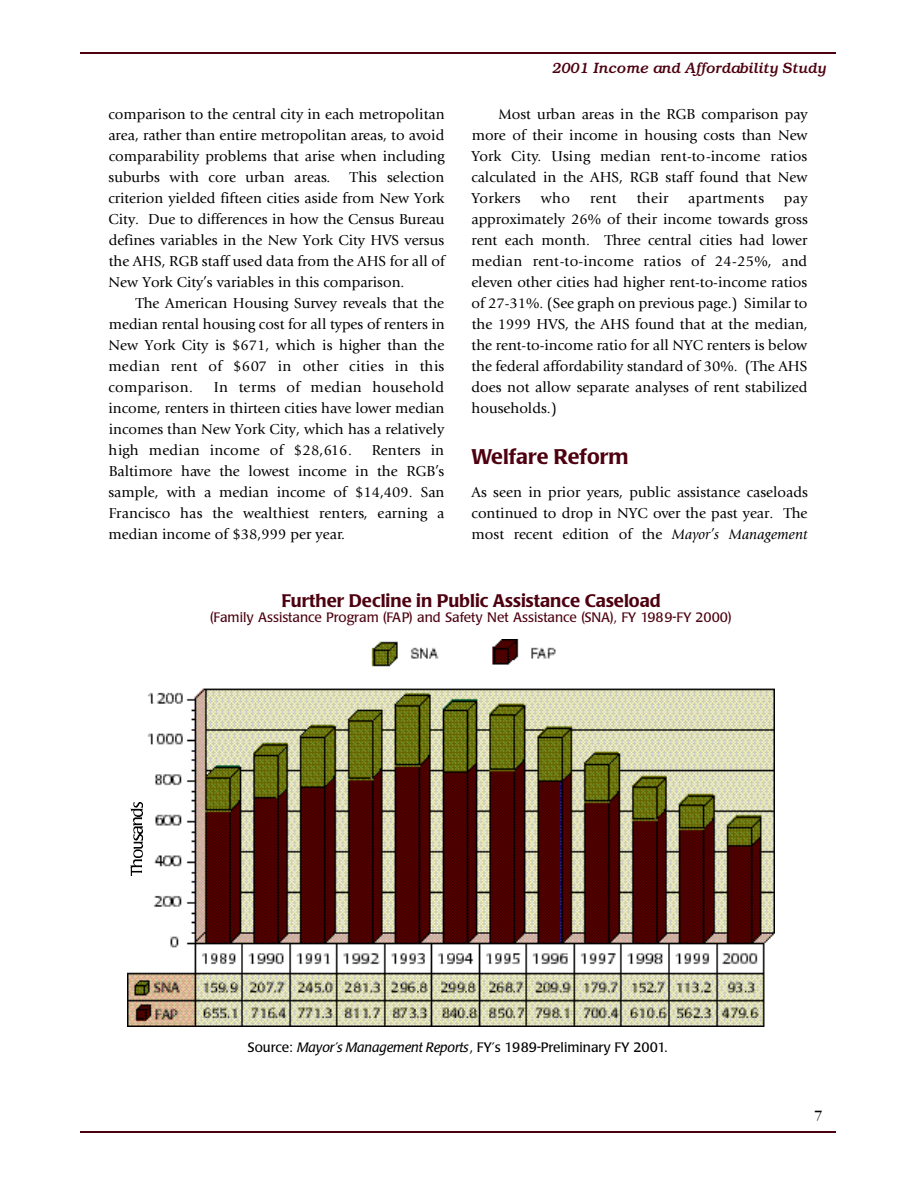
<style>
.page{position:relative;width:918px;height:1188px;background:#fff}
.page>*{position:absolute;margin:0;border:0;box-sizing:border-box;transform-origin:0 0}
.t1{font:500 21px "Poppl Laudatio";color:#4d000f}
.t2{font:500 18px "Poppl Laudatio";color:#4d000f}
.t3{font:15px/21px "Giovanni";color:#000;text-align:justify}
.t4{font:italic 500 15px "Bookman";color:#4d000f}
.t5{font:15px "Giovanni";letter-spacing:.025em;color:#000}
.t6{font:15px "Garamond";color:#000}
.t7{font:13.5px "Poppl Laudatio";color:#4d000f}
.t8{font:13.5px "Poppl Laudatio";color:#000}
.s1{font-style:italic}
</style>
<div class="page">
<hr style="left:80px;top:52px;width:756px;height:2px;background:#4d000f">
<hr style="left:80px;top:1131px;width:756px;height:2px;background:#4d000f">
<img style="left:128px;top:639px;width:646px;height:387px">
<div style="left:129px;top:787px;width:23px;height:91px;background:#fff"></div>
<img style="left:128px;top:860px;width:14px;height:16px">
<img style="left:128px;top:842px;width:14px;height:16px">
<img style="left:128px;top:827px;width:14px;height:13px">
<img style="left:128px;top:818px;width:14px;height:7px">
<img style="left:128px;top:802px;width:14px;height:14px">
<p class="t3" style="left:108px;top:105px;width:338px">comparison to the central city in each metropolitan area, rather than entire metropolitan areas, to avoid comparability problems that arise when including suburbs with core urban areas.</p>
<p class="t3" style="left:108px;top:168px;width:338px;text-indent:242px">This selection criterion yielded fifteen cities aside from New York City. Due to differences in how the Census Bureau defines variables in the New York City HVS versus the AHS, RGB staff used data from the AHS for all of New York City’s variables in this comparison.</p>
<p class="t3" style="left:108px;top:294px;width:338px;text-indent:27px">The American Housing Survey reveals that the median rental housing cost for all types of renters in New York City is $671, which is higher than the median rent of $607 in other cities in this comparison.</p>
<p class="t3" style="left:108px;top:378px;width:338px;text-indent:105px">In terms of median household income, renters in thirteen cities have lower median incomes than New York City, which has a relatively high median income of $28,616.</p>
<p class="t3" style="left:108px;top:441px;width:338px;text-indent:263px">Renters in Baltimore have the lowest income in the RGB’s sample, with a median income of $14,409. San Francisco has the wealthiest renters, earning a median income of $38,999 per year.</p>
<p class="t4" style="left:552px;top:63px;width:275px">2001 Income and Affordability Study</p>
<p class="t3" style="left:471px;top:105px;width:338px;text-indent:27px">Most urban areas in the RGB comparison pay more of their income in housing costs than New York City. Using median rent-to-income ratios calculated in the AHS, RGB staff found that New Yorkers</p>
<p class="t3" style="left:541px;top:189px;width:31px">who</p>
<p class="t3" style="left:590px;top:189px;width:28px">rent</p>
<p class="t3" style="left:637px;top:189px;width:33px">their</p>
<p class="t5" style="left:688px;top:192px;width:78px">apartments</p>
<p class="t3" style="left:471px;top:189px;width:338px;text-indent:313px">pay approximately 26% of their income towards gross rent each month. Three central cities had lower median rent-to-income ratios of 24-25%, and eleven other cities had higher rent-to-income ratios of 27-31%. (See graph on previous page.) Similar to the 1999 HVS, the AHS found that at the median, the rent-to-income ratio for all NYC renters is below the federal affordability standard of 30%. (The AHS does not allow separate analyses of rent stabilized households.)</p>
<h1 class="t1" style="left:471px;top:448px;width:159px">Welfare Reform</h1>
<p class="t3" style="left:472px;top:483px;width:338px">As seen in prior years, public assistance caseloads continued to drop in NYC over the past year. The most recent edition of the <span class="s1">Mayor’s Management</span></p>
<p class="t2" style="left:281px;top:593px;width:381px">Further Decline in Public Assistance Caseload</p>
<p class="t7" style="left:210px;top:612px;width:523px">(Family Assistance Program (FAP) and Safety Net Assistance (SNA), FY 1989-FY 2000)</p>
<p class="t8" style="left:248px;top:1042px;width:421px">Source: <span class="s1">Mayor’s Management Reports</span>, FY’s 1989-Preliminary FY 2001.</p>
<p class="t6" style="left:815px;top:1110px;width:9px">7</p>
</div>
